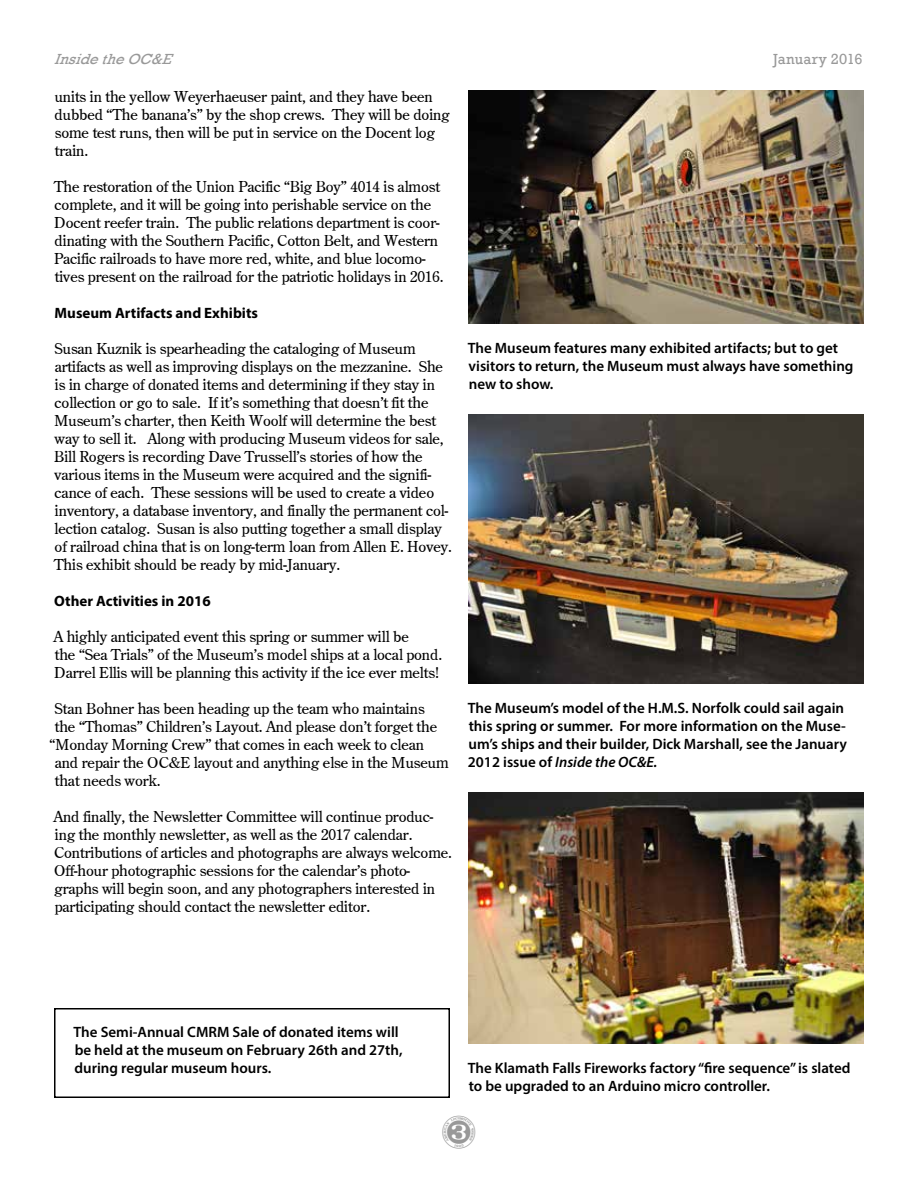
<style>
.page{position:relative;width:918px;height:1188px;background:#fff}
.page>*{position:absolute;margin:0;border:0;box-sizing:border-box;transform-origin:0 0}
.t1{font:15px/18px "Century Old Style";color:#000}
.t2{font:600 15px/18px "Myriad Pro";color:#000}
.t3{font:700 15px "Myriad Pro";color:#000}
.t4{font:italic 15px "Rockwell";color:#999}
.t5{font:15px "Rockwell";letter-spacing:.015em;color:#999}
.s1{font-style:italic}
</style>
<div class="page">
<img style="left:468px;top:90px;width:396px;height:234px">
<img style="left:468px;top:414px;width:396px;height:270px">
<img style="left:468px;top:792px;width:395px;height:252px">
<div style="left:54px;top:1008px;width:396px;height:90px;border:2px solid #000"></div>
<svg style="left:426px;top:1086px;width:24px;height:12px"></svg>
<p class="t4" style="left:54px;top:51px;width:125px">InsidetheOC&amp;E</p>
<p class="t5" style="left:773px;top:51px;width:91px">January 2016</p>
<p class="t1" style="left:55px;top:87px;width:397px">units in the yellow Weyerhaeuser paint, and they have been dubbed “The banana's” by the shop crews. They will be doing some test runs, then will be put in service on the Docent log train.</p>
<p class="t1" style="left:54px;top:177px;width:391px">The restoration of the Union Pacific “Big Boy” 4014 is almost complete, and it will be going into perishable service on the Docent reefer train. The public relations department is coor&shy;dinating with the Southern Pacific, Cotton Belt, and Western Pacific railroads to have more red, white, and blue locomo&shy;tives present on the railroad for the patriotic holidays in 2016.</p>
<p class="t3" style="left:55px;top:303px;width:205px">Museum Artifacts and Exhibits</p>
<p class="t1" style="left:54px;top:339px;width:399px">Susan Kuznik is spearheading the cataloging of Museum artifacts as well as improving displays on the mezzanine. She is in charge of donated items and determining if they stay in collection or go to sale. If it's something that doesn't fit the Museum's charter, then Keith Woolf will determine the best way to sell it. Along with producing Museum videos for sale, Bill Rogers is recording Dave Trussell's stories of how the various items in the Museum were acquired and the signifi&shy;cance of each. These sessions will be used to create a video inventory, a database inventory, and finally the permanent col&shy;lection catalog. Susan is also putting together a small display of railroad china that is on long-term loan from Allen E. Hovey.<br>This exhibit should be ready by mid-January.</p>
<p class="t3" style="left:54px;top:591px;width:158px">Other Activities in 2016</p>
<p class="t1" style="left:53px;top:627px;width:390px">A highly anticipated event this spring or summer will be<br>the “Sea Trials” of the Museum's model ships at a local pond.<br>Darrel Ellis will be planning this activity if the ice ever melts!</p>
<p class="t1" style="left:55px;top:699px;width:372px">Stan Bohner has been heading up the team who maintains</p>
<p class="t1" style="left:55px;top:717px;width:384px">the “Thomas” Children's Layout. And please don't forget the</p>
<p class="t1" style="left:50px;top:735px;width:376px">“Monday Morning Crew” that comes in each week to clean</p>
<p class="t1" style="left:55px;top:753px;width:395px">and repair the OC&amp;E layout and anything else in the Museum</p>
<p class="t1" style="left:55px;top:771px;width:107px">that needs work.</p>
<p class="t1" style="left:53px;top:807px;width:400px">And finally, the Newsletter Committee will continue produc&shy;ing the monthly newsletter, as well as the 2017 calendar.<br>Contributions of articles and photographs are always welcome.<br>Off-hour photographic sessions for the calendar's photo&shy;graphs will begin soon, and any photographers interested in participating should contact the newsletter editor.</p>
<p class="t2" style="left:468px;top:339px;width:387px">The Museum features many exhibited artifacts; but to get visitors to return, the Museum must always have something new to show.</p>
<p class="t2" style="left:468px;top:699px;width:381px">The Museum’s model of the H.M.S. Norfolk could sail again this spring or summer. For more information on the Muse&shy;um’s ships and their builder, Dick Marshall, see the January 2012 issue of <span class="s1">Inside the OC&amp;E.</span></p>
<p class="t2" style="left:74px;top:1023px;width:331px">The Semi-Annual CMRM Sale of donated items will be held at the museum on February 26th and 27th, during regular museum hours.</p>
<p class="t2" style="left:468px;top:1059px;width:384px">The Klamath Falls Fireworks factory “fire sequence” is slated to be upgraded to an Arduino micro controller.</p>
</div>
